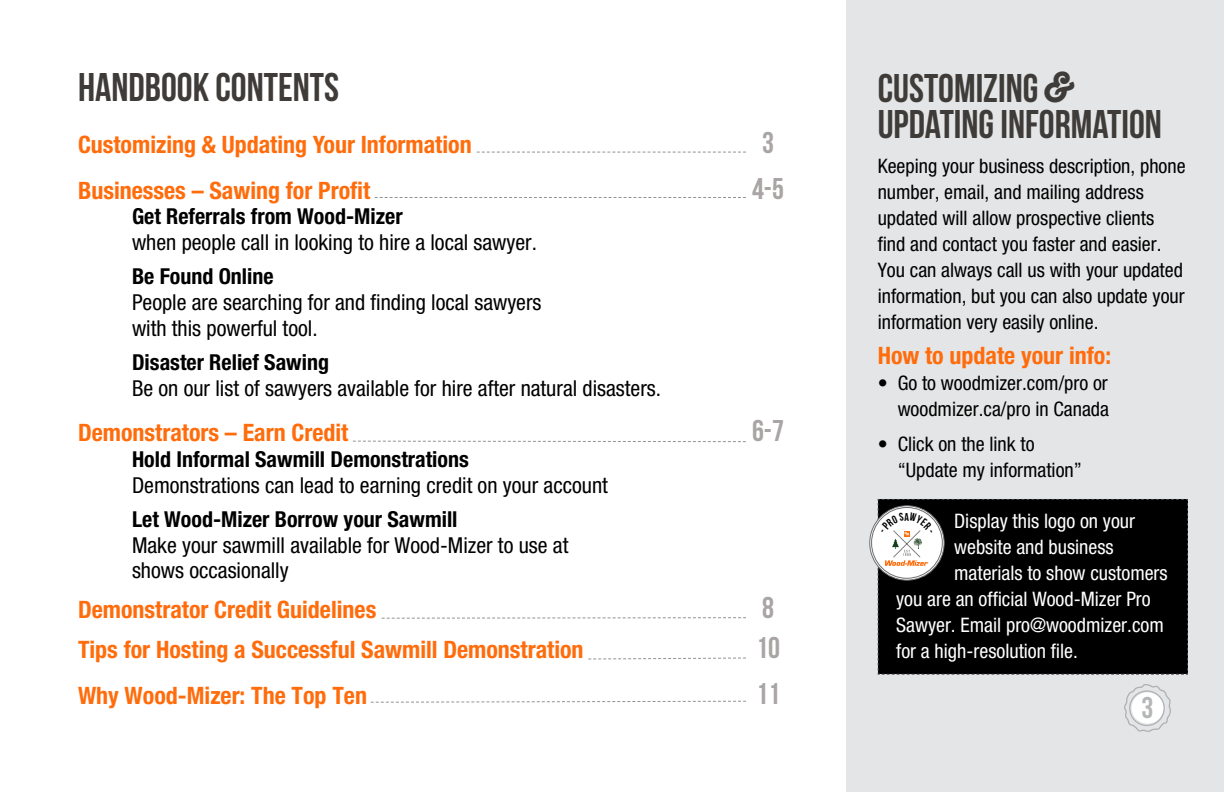
<style>
.page{position:relative;width:1224px;height:792px;background:#fff}
.page>*{position:absolute;margin:0;border:0;box-sizing:border-box;transform-origin:0 0}
.t1{font:40px/36px "Bebas Neue";color:#3e3b39}
.t2{font:30px "Bebas Neue";color:#a9a5a4}
.t3{font:30px "Bebas Neue";color:#b4b6b8}
.t4{font:700 condensed 24px "Helvetica Neue";color:#ff6c0c}
.t5{font:700 condensed 24px "Helvetica Neue LT Std";color:#ff6c0c}
.t6{font:condensed 22px/25.6px "Helvetica Neue";color:#000}
.t7{font:700 condensed 22px "Helvetica Neue";color:#000}
.t8{font:condensed 20px/26px "Helvetica Neue";color:#000}
.t9{font:condensed 20px "Helvetica Neue";color:#fff}
.s1{font-family:"Thirsty Script Extrabold Demo"}
</style>
<div class="page">
<div style="left:846px;top:0;width:378px;height:792px;background:#e4e5e6"></div>
<svg style="left:477px;top:152px;width:269px;height:1px"></svg>
<svg style="left:588px;top:657px;width:158px;height:3px"></svg>
<svg style="left:382px;top:617px;width:364px;height:2px"></svg>
<svg style="left:353px;top:441px;width:393px;height:1px"></svg>
<svg style="left:370px;top:700px;width:376px;height:3px"></svg>
<svg style="left:375px;top:197px;width:371px;height:1px"></svg>
<svg style="left:1124px;top:684px;width:47px;height:48px"></svg>
<div style="left:1132px;top:692px;width:31px;height:32px;background:#fff;border-radius:50%"></div>
<svg style="left:870px;top:506px;width:74px;height:74px"></svg>
<svg style="left:878px;top:499px;width:310px;height:176px;background:#131212"></svg>
<h1 class="t1" style="left:78px;top:69px;width:263px">HANDBOOK CONTENTS</h1>
<p class="t5" style="left:78px;top:130px;width:395px">Customizing &amp; Updating Your Information</p>
<h2 class="t2" style="left:762px;top:126px;width:13px">3</h2>
<p class="t4" style="left:78px;top:175px;width:294px">Businesses – Sawing for Profit</p>
<h2 class="t2" style="left:752px;top:172px;width:33px">4-5</h2>
<p class="t7" style="left:132px;top:203px;width:272px">Get Referrals from Wood-Mizer</p>
<p class="t6" style="left:132px;top:229px;width:407px">when people call in looking to hire a local sawyer.</p>
<p class="t7" style="left:132px;top:263px;width:143px">Be Found Online</p>
<p class="t6" style="left:132px;top:289px;width:411px">People are searching for and finding local sawyers with this powerful tool.</p>
<p class="t7" style="left:132px;top:349px;width:199px">Disaster Relief Sawing</p>
<p class="t6" style="left:132px;top:375px;width:531px">Be on our list of sawyers available for hire after natural disasters.</p>
<p class="t4" style="left:78px;top:418px;width:272px">Demonstrators – Earn Credit</p>
<h2 class="t2" style="left:752px;top:415px;width:33px">6-7</h2>
<p class="t7" style="left:132px;top:446px;width:338px">Hold Informal Sawmill Demonstrations</p>
<p class="t6" style="left:132px;top:472px;width:477px">Demonstrations can lead to earning credit on your account</p>
<p class="t7" style="left:132px;top:506px;width:327px">Let Wood-Mizer Borrow your Sawmill</p>
<p class="t6" style="left:132px;top:532px;width:438px">Make your sawmill available for Wood-Mizer to use at shows occasionally</p>
<p class="t4" style="left:78px;top:595px;width:300px">Demonstrator Credit Guidelines</p>
<h2 class="t2" style="left:762px;top:592px;width:13px">8</h2>
<p class="t4" style="left:78px;top:635px;width:507px">Tips for Hosting a Successful Sawmill Demonstration</p>
<h2 class="t2" style="left:756px;top:632px;width:25px">10</h2>
<p class="t4" style="left:78px;top:681px;width:291px">Why Wood-Mizer: The Top Ten</p>
<h2 class="t2" style="left:756px;top:677px;width:25px">11</h2>
<h1 class="t1" style="left:878px;top:69px;width:286px">CUSTOMIZING <span class="s1">&amp;<br></span>UPDATING INFORMATION</h1>
<p class="t8" style="left:878px;top:152px;width:309px">Keeping your business description, phone number, email, and mailing address updated will allow prospective clients find and contact you faster and easier.<br>You can always call us with your updated information, but you can also update your information very easily online.</p>
<p class="t4" style="left:878px;top:341px;width:235px">How to update your info:</p>
<p class="t8" style="left:878px;top:369px;width:233px;text-align:right">• Go to woodmizer.com/pro or woodmizer.ca/pro in Canada</p>
<p class="t8" style="left:898px;top:430px;width:186px;text-indent:-20px">• Click on the link to “Update my information”</p>
<p class="t9" style="left:954px;top:509px;width:182px">Display this logo on your</p>
<p class="t9" style="left:954px;top:535px;width:161px">website and business</p>
<p class="t9" style="left:954px;top:561px;width:215px">materials to show customers</p>
<p class="t9" style="left:896px;top:587px;width:256px">you are an official Wood-Mizer Pro</p>
<p class="t9" style="left:896px;top:613px;width:269px">Sawyer. Email pro@woodmizer.com</p>
<p class="t9" style="left:896px;top:639px;width:183px">for a high-resolution file.</p>
<h2 class="t3" style="left:1141px;top:692px;width:13px">3</h2>
</div>
